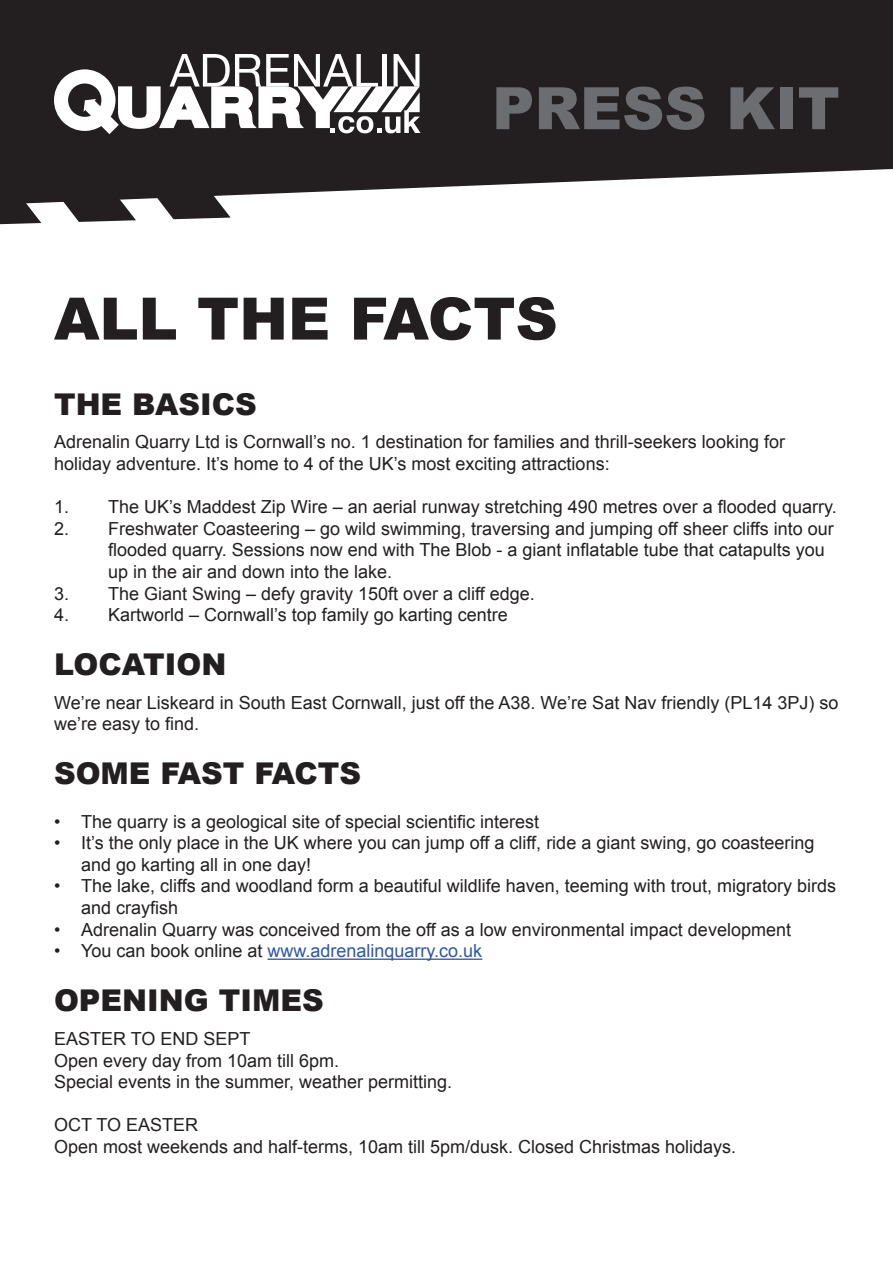
<style>
.page{position:relative;width:893px;height:1263px;background:#fff}
.page>*{position:absolute;margin:0;border:0;box-sizing:border-box;transform-origin:0 0}
.t1{font:900 58.5px "Arial";color:#231f20}
.t2{font:900 58.5px "Arial";color:#6c6d70}
.t3{font:900 30px "Arial";color:#231f20}
.t4{font:18px/21.6px "Arial";color:#231f20}
.t5{font:18px "Arial";color:#2f57a6}
.s1{color:#231f20}
</style>
<div class="page">
<svg style="left:0;top:204px;width:231px;height:20px"></svg>
<svg style="left:0;top:0;width:893px;height:204px;background:#373435"></svg>
<svg style="left:54px;top:54px;width:366px;height:80px"></svg>
<hr style="left:267px;top:958px;width:215px;height:2px;background:#2f57a6">
<h1 class="t2" style="left:492px;top:76px;width:349px">PRESS KIT</h1>
<h1 class="t1" style="left:54px;top:286px;width:505px">ALL THE FACTS</h1>
<h2 class="t3" style="left:54px;top:387px;width:204px">THE BASICS</h2>
<p class="t4" style="left:54px;top:431px;width:732px">Adrenalin Quarry Ltd is Cornwall’s no. 1 destination for families and thrill-seekers looking for holiday adventure. It’s home to 4 of the UK’s most exciting attractions:</p>
<p class="t4" style="left:54px;top:496px;width:784px">1. The UK’s Maddest Zip Wire – an aerial runway stretching 490 metres over a flooded quarry.</p>
<p class="t4" style="left:108px;top:518px;width:727px;text-indent:-54px">2. Freshwater Coasteering – go wild swimming, traversing and jumping off sheer cliffs into our flooded quarry. Sessions now end with The Blob - a giant inflatable tube that catapults you up in the air and down into the lake.</p>
<p class="t4" style="left:54px;top:583px;width:482px">3. The Giant Swing – defy gravity 150ft over a cliff edge.</p>
<p class="t4" style="left:54px;top:604px;width:455px">4. Kartworld – Cornwall’s top family go karting centre</p>
<h2 class="t3" style="left:54px;top:648px;width:174px">LOCATION</h2>
<p class="t4" style="left:54px;top:692px;width:786px">We’re near Liskeard in South East Cornwall, just off the A38. We’re Sat Nav friendly (PL14 3PJ) so we’re easy to find.</p>
<h2 class="t3" style="left:54px;top:757px;width:309px">SOME FAST FACTS</h2>
<p class="t4" style="left:54px;top:811px;width:487px">• The quarry is a geological site of special scientific interest</p>
<p class="t4" style="left:81px;top:832px;width:735px;text-indent:-27px">• It’s the only place in the UK where you can jump off a cliff, ride a giant swing, go coasteering and go karting all in one day!</p>
<p class="t4" style="left:81px;top:875px;width:756px;text-indent:-27px">• The lake, cliffs and woodland form a beautiful wildlife haven, teeming with trout, migratory birds and crayfish</p>
<p class="t4" style="left:54px;top:919px;width:738px">• Adrenalin Quarry was conceived from the off as a low environmental impact development</p>
<p class="t5" style="left:54px;top:939px;width:430px"><span class="s1">• You can book online at</span> www.adrenalinquarry.co.uk</p>
<h2 class="t3" style="left:54px;top:984px;width:271px">OPENING TIMES</h2>
<p class="t4" style="left:54px;top:1028px;width:400px">EASTER TO END SEPT<br>Open every day from 10am till 6pm.<br>Special events in the summer, weather permitting.</p>
<p class="t4" style="left:54px;top:1114px;width:684px">OCT TO EASTER<br>Open most weekends and half-terms, 10am till 5pm/dusk. Closed Christmas holidays.</p>
</div>
